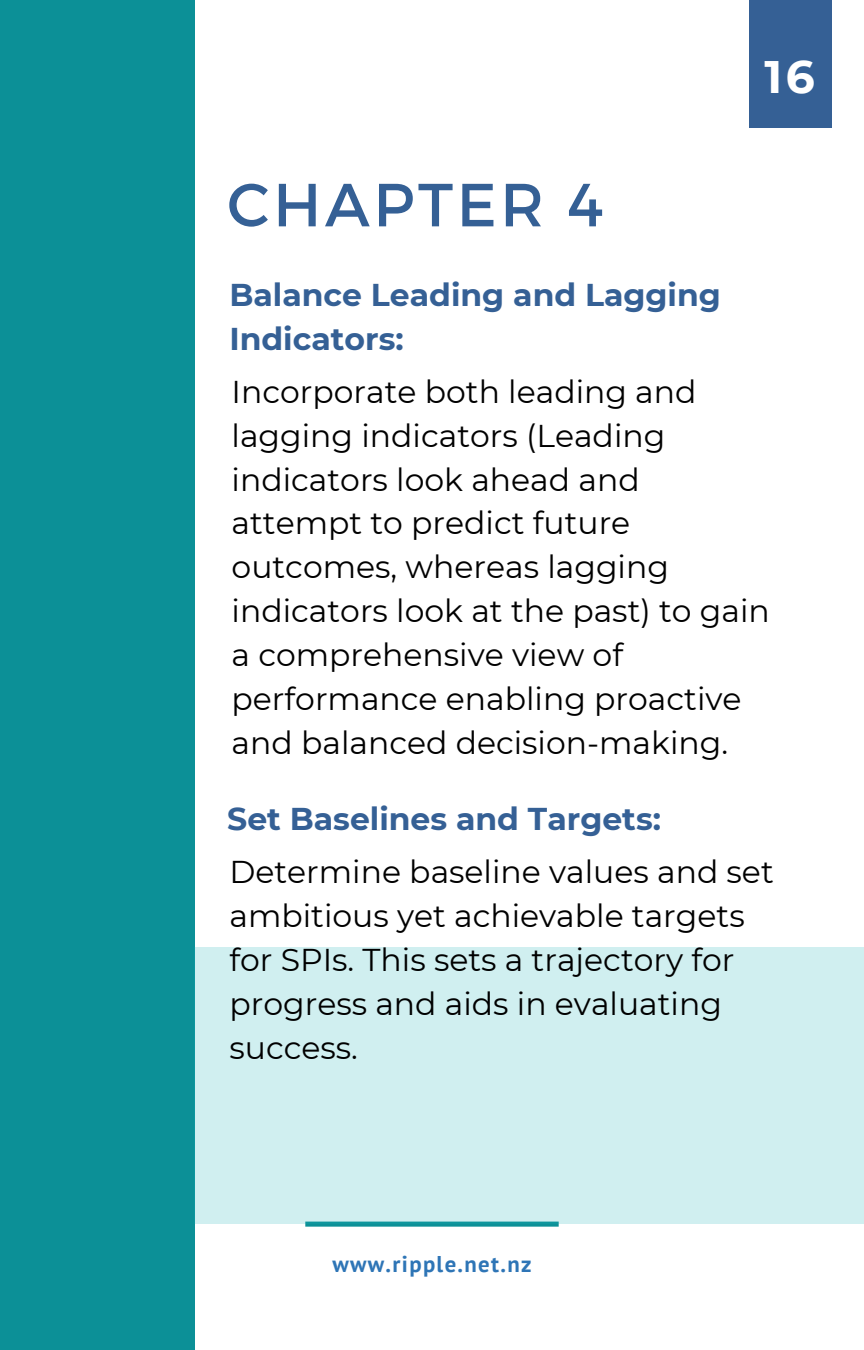
<style>
.page{position:relative;width:864px;height:1350px;background:#fff}
.page>*{position:absolute;margin:0;border:0;box-sizing:border-box;transform-origin:0 0}
.t1{font:60.75px "Montserrat";letter-spacing:.06em;color:#356095}
.t2{font:700 45.45px "Montserrat";color:#fff}
.t3{font:31.5px/43.9px "Montserrat";color:#000}
.t4{font:700 31.5px/43.9px "Montserrat";color:#356095}
.t5{font:700 22.72px "PT Sans";letter-spacing:.06em;color:#2e75b6}
</style>
<div class="page">
<div style="left:750px;top:0;width:82px;height:128px;background:#356095"></div>
<div style="left:0;top:0;width:194px;height:1350px;background:#0c9097"></div>
<div style="left:305px;top:1222px;width:254px;height:5px;background:#0c9097"></div>
<div style="left:194px;top:948px;width:670px;height:276px;background:#d0eff0"></div>
<h2 class="t1" style="left:227px;top:165px;width:378px">CHAPTER 4</h2>
<p class="t4" style="left:229px;top:272px;width:493px">Balance Leading and Lagging<br>Indicators:</p>
<p class="t2" style="left:765px;top:49px;width:52px">16</p>
<h3 class="t3" style="left:232px;top:370px;width:540px">Incorporate both leading and lagging indicators (Leading indicators look ahead and attempt to predict future outcomes, whereas lagging indicators look at the past) to gain a comprehensive view of performance enabling proactive and balanced decision-making.</h3>
<h2 class="t4" style="left:227px;top:797px;width:435px">Set Baselines and Targets:</h2>
<h3 class="t3" style="left:229px;top:850px;width:546px">Determine baseline values and set ambitious yet achievable targets for SPIs. This sets a trajectory for progress and aids in evaluating success.</h3>
<h1 class="t5" style="left:332px;top:1249px;width:201px">www.ripple.net.nz</h1>
</div>
